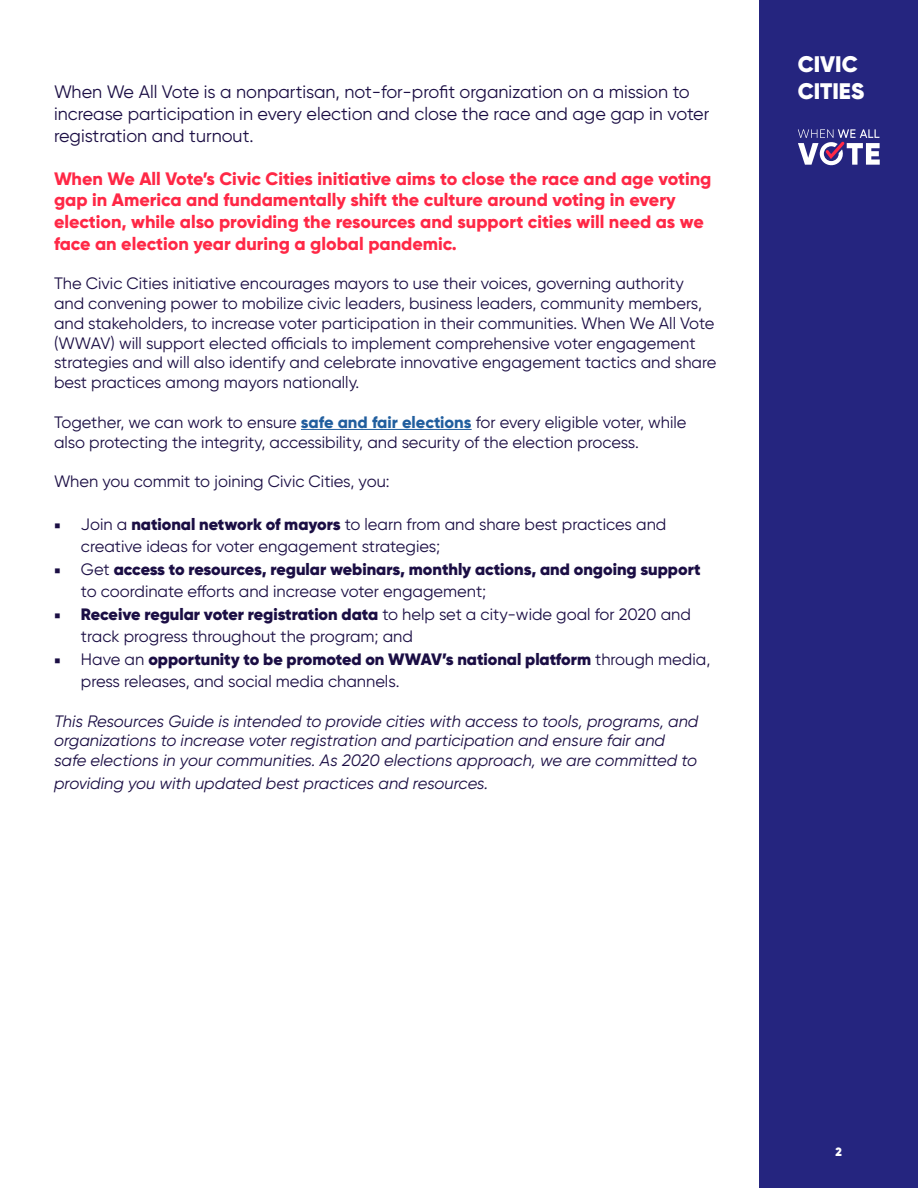
<style>
.page{position:relative;width:918px;height:1188px;background:#fff}
.page>*{position:absolute;margin:0;border:0;box-sizing:border-box;transform-origin:0 0}
.t1{font:900 22.5px "Gilroy";color:#fff}
.t2{font:800 18px/21.6px "Gilroy";color:#ff2846}
.t3{font:18px/21.6px "Gilroy";color:#1b0e44}
.t4{font:16.5px/19.8px "Gilroy";color:#1b0e44}
.t5{font:italic 16.5px/19.8px "Gilroy";color:#1b0e44}
.t6{font:900 16.5px/22.5px "Gilroy";color:#1b0e44}
.t7{font:900 12px "Gilroy";color:#fff}
.s1{font-weight:800;color:#215e9e}
.s2{font-family:"Minion Pro"}
.s3{font-weight:900}
.s4{font-family:"Minion Pro";font-weight:400}
.s5{font-weight:400}
</style>
<div class="page">
<div style="left:760px;top:0;width:158px;height:1188px;background:#25257f"></div>
<svg style="left:798px;top:129px;width:82px;height:37px"></svg>
<hr style="left:301px;top:429px;width:171px;height:1px;background:#215e9e">
<h1 class="t1" style="left:798px;top:50px;width:62px">CIVIC</h1>
<p class="t3" style="left:54px;top:81px;width:637px">When We All Vote is a nonpartisan, not-for-profit organization on a mission to</p>
<h1 class="t1" style="left:798px;top:77px;width:68px">CITIES</h1>
<p class="t3" style="left:54px;top:103px;width:657px">increase participation in every election and close the race and age gap in voter registration and turnout.</p>
<p class="t2" style="left:54px;top:168px;width:659px">When We All Vote’s Civic Cities initiative aims to close the race and age voting gap in America and fundamentally shift the culture around voting in every election, while also providing the resources and support cities will need as we face an election year during a global pandemic.</p>
<p class="t4" style="left:54px;top:273px;width:664px">The Civic Cities initiative encourages mayors to use their voices, governing authority and convening power to mobilize civic leaders, business leaders, community members, and stakeholders, to increase voter participation in their communities. When We All Vote (WWAV) will support elected officials to implement comprehensive voter engagement strategies and will also identify and celebrate innovative engagement tactics and share best practices among mayors nationally.</p>
<p class="t4" style="left:54px;top:412px;width:634px">Together, we can work to ensure <span class="s1">safe and fair elections</span> for every eligible voter, while also protecting the integrity, accessibility, and security of the election process.</p>
<p class="t4" style="left:54px;top:471px;width:337px">When you commit to joining Civic Cities, you:</p>
<p class="t4" style="left:81px;top:512px;width:587px;line-height:22.5px;text-indent:-27px"><span class="s2">■</span> Join a <span class="s3">national network of mayors</span> to learn from and share best practices and creative ideas for voter engagement strategies;</p>
<p class="t6" style="left:81px;top:557px;width:621px;text-indent:-27px"><span class="s4">■</span> <span class="s5">Get</span> access to resources, regular webinars, monthly actions, and ongoing support <span class="s5">to coordinate efforts and increase voter engagement;</span></p>
<p class="t4" style="left:81px;top:602px;width:611px;line-height:22.5px;text-indent:-27px"><span class="s2">■</span> <span class="s3">Receive regular voter registration data</span> to help set a city-wide goal for 2020 and track progress throughout the program; and</p>
<p class="t4" style="left:81px;top:647px;width:631px;line-height:22.5px;text-indent:-27px"><span class="s2">■</span> Have an <span class="s3">opportunity to be promoted on WWAV’s national platform</span> through media, press releases, and social media channels.</p>
<p class="t5" style="left:54px;top:711px;width:646px">This Resources Guide is intended to provide cities with access to tools, programs, and organizations to increase voter registration and participation and ensure fair and safe elections in your communities. As 2020 elections approach, we are committed to</p>
<p class="t5" style="left:54px;top:773px;width:436px">providing you with updated best practices and resources.</p>
<p class="t7" style="left:836px;top:1144px;width:8px">2</p>
</div>
